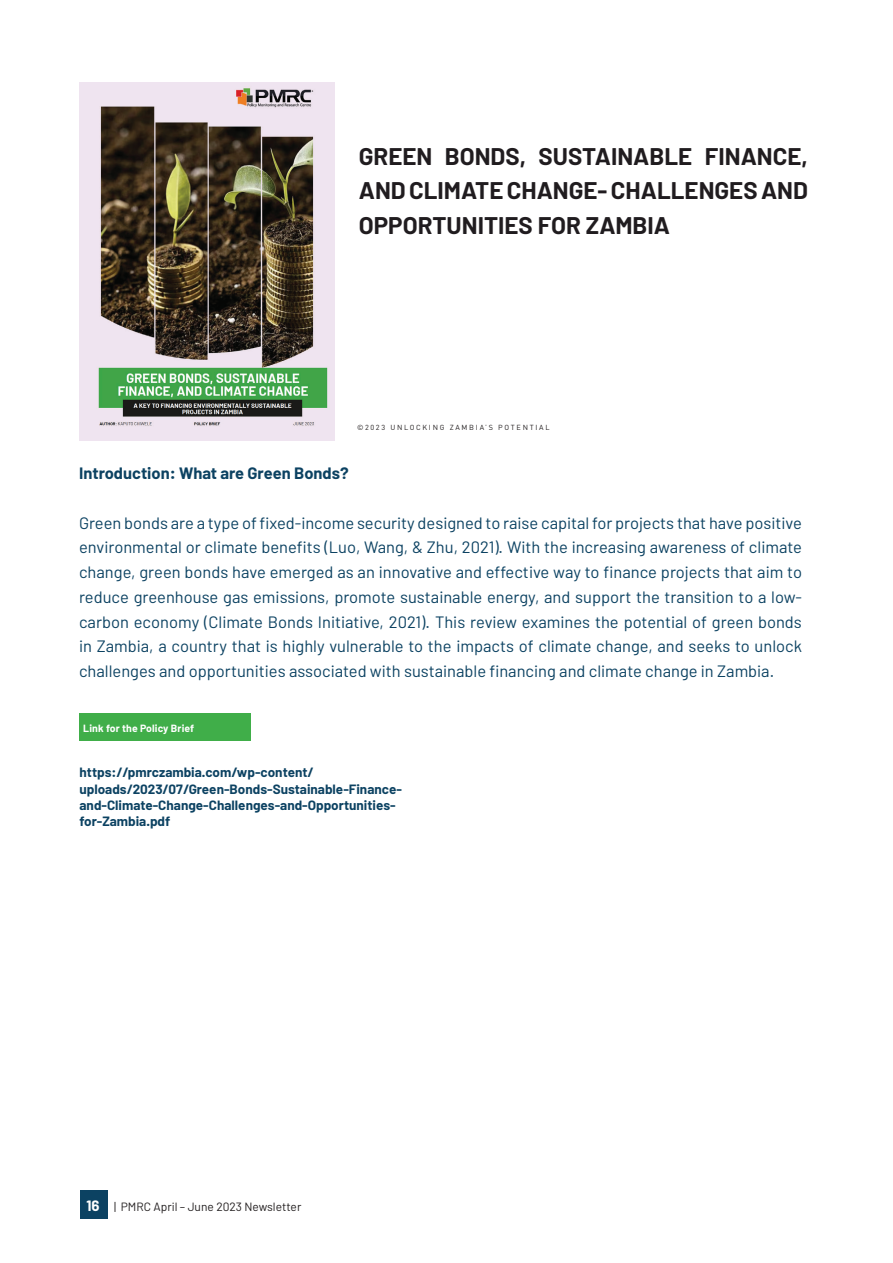
<style>
.page{position:relative;width:893px;height:1263px;background:#fff}
.page>*{position:absolute;margin:0;border:0;box-sizing:border-box;transform-origin:0 0}
.t1{font:700 24.15px/34.5px "Barlow";color:#201c1f;text-align:justify}
.t2{font:16.5px/24.8px "Barlow";color:#0c4262;text-align:justify}
.t3{font:700 16.5px "Barlow";color:#0c4262}
.t4{font:700 13.5px/16.2px "Barlow";color:#0c4262}
.t5{font:12px "Barlow";color:#231f20}
.t6{font:700 10.5px "Barlow";letter-spacing:.01em;color:#fff}
.t7{font:7.35px "DIN Pro";letter-spacing:.235em;color:#231f20}
.s1{font-weight:700;font-size:15px;color:#fff}
</style>
<div class="page">
<div style="left:81px;top:1191px;width:27px;height:28px;background:#0c4262"></div>
<div style="left:79px;top:713px;width:172px;height:28px;background:#40ae49"></div>
<img style="left:79px;top:82px;width:256px;height:358px">
<h1 class="t1" style="left:359px;top:139px;width:451px">GREEN BONDS, SUSTAINABLE FINANCE, AND CLIMATE CHANGE- CHALLENGES AND OPPORTUNITIES FOR ZAMBIA</h1>
<p class="t7" style="left:357px;top:422px;width:194px">©2023 UNLOCKING ZAMBIA’S POTENTIAL</p>
<p class="t3" style="left:79px;top:463px;width:271px">Introduction: What are Green Bonds?</p>
<p class="t2" style="left:79px;top:510px;width:724px">Green bonds are a type of fixed-income security designed to raise capital for projects that have positive environmental or climate benefits (Luo, Wang, &amp; Zhu, 2021). With the increasing awareness of climate change, green bonds have emerged as an innovative and effective way to finance projects that aim to reduce greenhouse gas emissions, promote sustainable energy, and support the transition to a low&shy;carbon economy (Climate Bonds Initiative, 2021). This review examines the potential of green bonds in Zambia, a country that is highly vulnerable to the impacts of climate change, and seeks to unlock challenges and opportunities associated with sustainable financing and climate change in Zambia.</p>
<p class="t6" style="left:83px;top:722px;width:112px">Link for the Policy Brief</p>
<p class="t4" style="left:79px;top:764px;width:324px">https://pmrczambia.com/wp-content/ uploads/2023/07/Green-Bonds-Sustainable-Finance&shy;and-Climate-Change-Challenges-and-Opportunities&shy;for-Zambia.pdf</p>
<p class="t5" style="left:87px;top:1199px;width:216px"><span class="s1">16</span> | PMRC April – June 2023 Newsletter</p>
</div>
